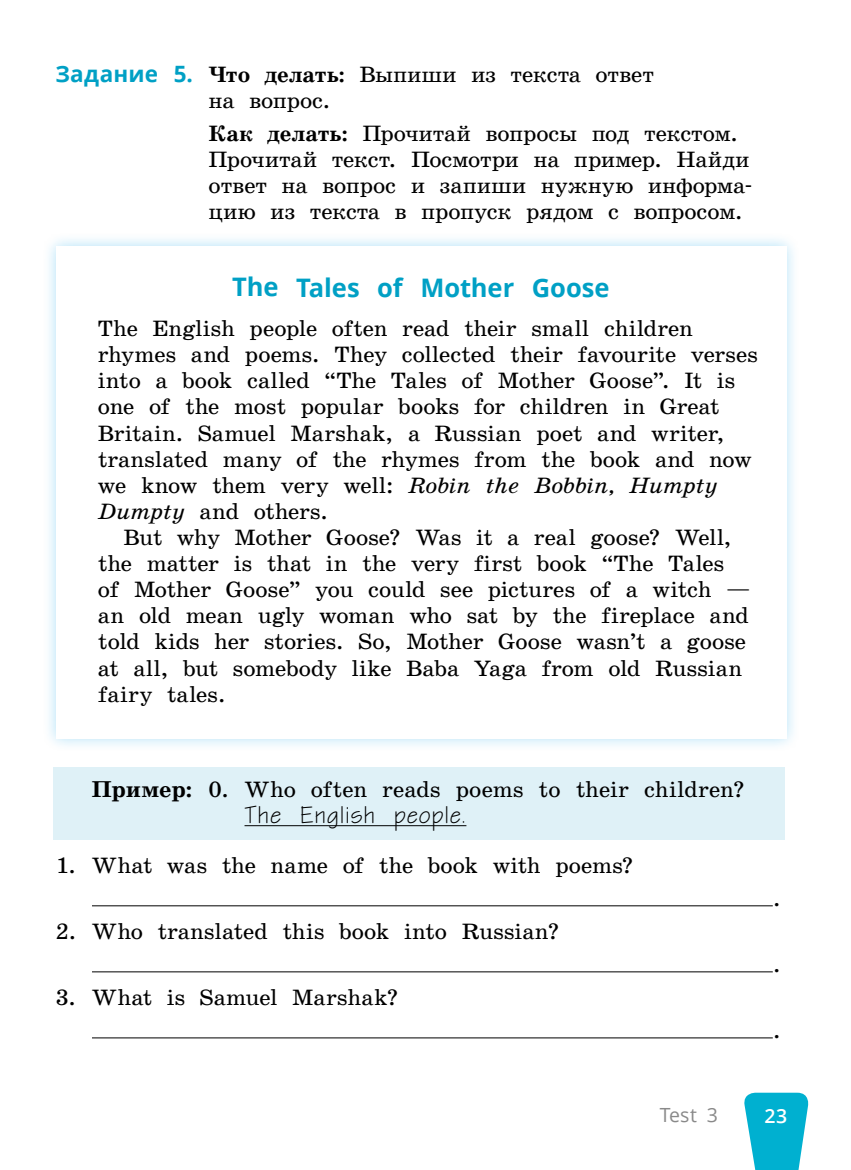
<style>
.page{position:relative;width:851px;height:1170px;background:#fff}
.page>*{position:absolute;margin:0;border:0;box-sizing:border-box;transform-origin:0 0}
.t1{font:700 25.5px "Open Sans";letter-spacing:-.005em;color:#00a0c5}
.t2{font:25.5px "Eskiz Two";letter-spacing:.005em;color:#000}
.t3{font:22.5px/26.1px "School Book C";letter-spacing:-.005em;color:#000}
.t4{font:19.5px "Open Sans";color:#898989}
.t5{font:600 19.5px "Open Sans";color:#fff}
.s1{font-family:"Open Sans";font-weight:700;color:#00a0c5}
.s2{font-weight:700}
.s3{font-style:italic}
.s4{font-weight:700;font-size:23.25px}
</style>
<div class="page">
<svg style="left:744px;top:1092px;width:65px;height:77px;background:#2abdd7"></svg>
<div style="left:53px;top:767px;width:731px;height:73px;background:#dff1f7"></div>
<div style="left:42px;top:231px;width:758px;height:521px;background:#00a1e9;opacity:.3"></div>
<div style="left:56px;top:246px;width:730px;height:492px;background:#fff"></div>
<hr style="left:244px;top:825px;width:222px;height:1px;background:#000">
<hr style="left:92px;top:905px;width:680px;height:1px;background:#000">
<hr style="left:92px;top:971px;width:680px;height:1px;background:#000">
<hr style="left:92px;top:1037px;width:680px;height:1px;background:#000">
<p class="t3" style="left:208px;top:62px;width:447px;text-indent:-153px"><span class="s1">Задание 5.</span> <span class="s2">Что делать:</span> Выпиши из текста ответ на вопрос.</p>
<p class="t3" style="left:208px;top:120px;width:545px"><span class="s2">Как делать:</span> Прочитай вопросы под текстом.<br>Прочитай текст. Посмотри на пример. Найди ответ на вопрос и запиши нужную информа&shy;цию из текста в пропуск рядом с вопросом.</p>
<p class="t1" style="left:232px;top:270px;width:379px">The Tales of Mother Goose</p>
<p class="t3" style="left:98px;top:315px;width:661px">The English people often read their small children rhymes and poems. They collected their favourite verses into a book called “The Tales of Mother Goose”. It is one of the most popular books for children in Great Britain. Samuel Marshak, a Russian poet and writer, translated many of the rhymes from the book and now we know them very well: <span class="s3">Robin the Bobbin, Humpty Dumpty</span> and others.</p>
<p class="t3" style="left:98px;top:524px;width:654px;text-indent:26px">But why Mother Goose? Was it a real goose? Well, the matter is that in the very first book “The Tales of Mother Goose” you could see pictures of a witch — an old mean ugly woman who sat by the fireplace and told kids her stories. So, Mother Goose wasn’t a goose at all, but somebody like Baba Yaga from old Russian fairy tales.</p>
<p class="t3" style="left:92px;top:776px;width:655px"><span class="s4">Пример:</span> 0. Who often reads poems to their children?</p>
<p class="t2" style="left:244px;top:801px;width:223px">The English people.</p>
<p class="t3" style="left:56px;top:852px;width:579px">1. What was the name of the book with poems?</p>
<p class="t3" style="left:55px;top:918px;width:505px">2. Who translated this book into Russian?</p>
<p class="t3" style="left:55px;top:984px;width:344px">3. What is Samuel Marshak?</p>
<p class="t3" style="left:772px;top:885px;width:10px">.</p>
<p class="t3" style="left:772px;top:951px;width:10px">.</p>
<p class="t3" style="left:772px;top:1017px;width:10px">.</p>
<p class="t4" style="left:659px;top:1101px;width:60px">Test 3</p>
<p class="t5" style="left:764px;top:1102px;width:24px">23</p>
</div>
